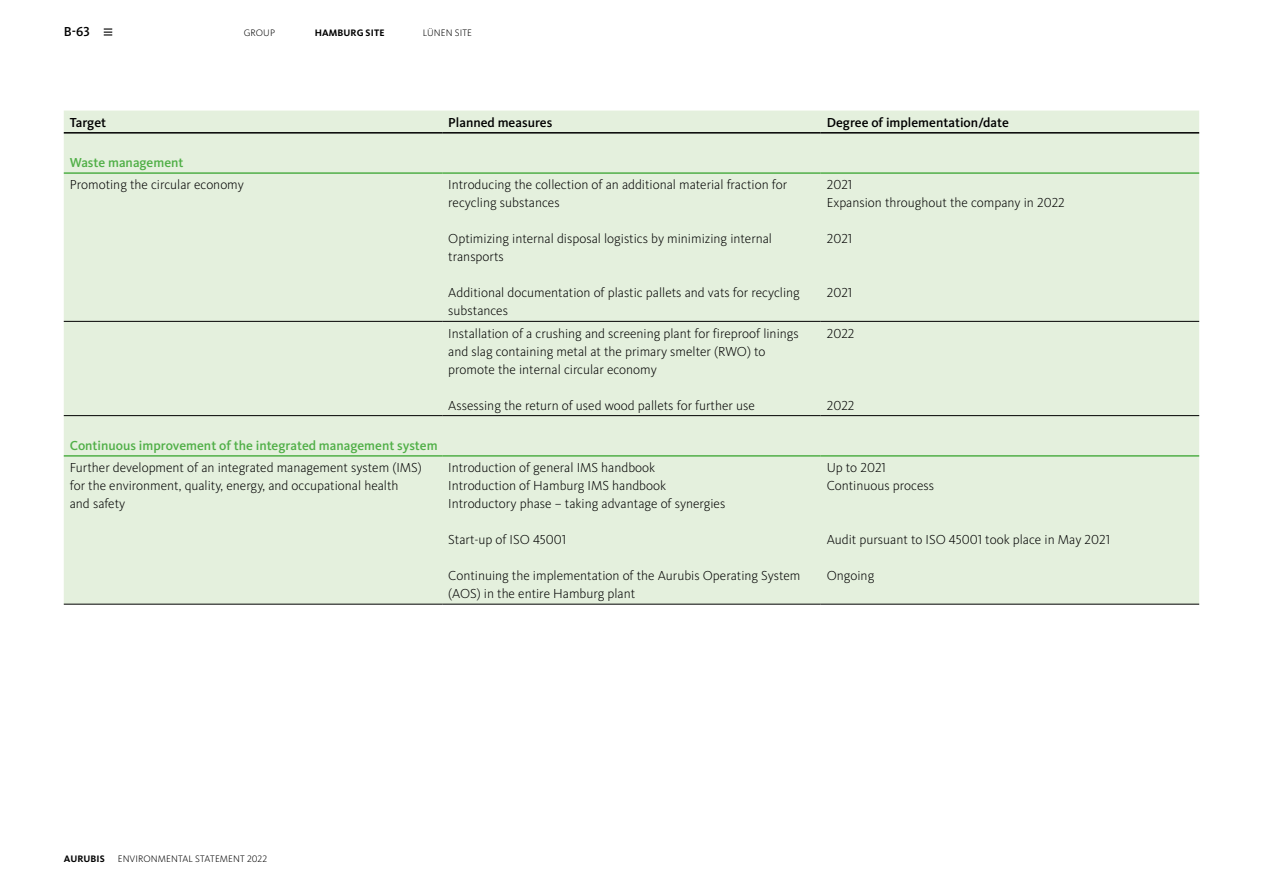
<style>
.page{position:relative;width:1263px;height:893px;background:#fff}
.page>*{position:absolute;margin:0;border:0;box-sizing:border-box;transform-origin:0 0}
.t1{font:300 13.5px/18px "Kievit Pro";color:#000}
.t2{font:500 13.5px "Kievit Pro";color:#50af47}
.t3{font:500 13.5px "Kievit Pro";color:#000}
.t4{font:300 9.75px "Kievit Pro";letter-spacing:.01em;color:#000}
.t5{font:700 9.75px "Kievit Pro";letter-spacing:.01em;color:#000}
</style>
<div class="page">
<svg style="left:104px;top:28px;width:8px;height:8px"></svg>
<div style="left:64px;top:111px;width:1135px;height:493px;background:#e4f0dd"></div>
<hr style="left:64px;top:172px;width:378px;height:2px;background:#50af47">
<hr style="left:442px;top:172px;width:379px;height:2px;background:#50af47">
<hr style="left:821px;top:172px;width:378px;height:2px;background:#50af47">
<hr style="left:64px;top:455px;width:378px;height:2px;background:#50af47">
<hr style="left:442px;top:455px;width:379px;height:2px;background:#50af47">
<hr style="left:821px;top:455px;width:378px;height:2px;background:#50af47">
<hr style="left:64px;top:604px;width:378px;height:1px;background:#000">
<hr style="left:442px;top:604px;width:379px;height:1px;background:#000">
<hr style="left:821px;top:604px;width:378px;height:1px;background:#000">
<hr style="left:64px;top:132px;width:378px;height:2px;background:#000">
<hr style="left:442px;top:132px;width:379px;height:2px;background:#000">
<hr style="left:821px;top:132px;width:378px;height:2px;background:#000">
<hr style="left:821px;top:321px;width:378px;height:1px;background:#000">
<hr style="left:821px;top:415px;width:378px;height:1px;background:#000">
<hr style="left:64px;top:321px;width:378px;height:1px;background:#000">
<hr style="left:442px;top:321px;width:379px;height:1px;background:#000">
<hr style="left:64px;top:415px;width:378px;height:1px;background:#000">
<hr style="left:442px;top:415px;width:379px;height:1px;background:#000">
<p class="t3" style="left:64px;top:23px;width:28px">B-63</p>
<p class="t4" style="left:244px;top:27px;width:33px">GROUP</p>
<p class="t5" style="left:315px;top:27px;width:71px">HAMBURG SITE</p>
<p class="t4" style="left:423px;top:27px;width:51px">LÜNEN SITE</p>
<p class="t3" style="left:70px;top:114px;width:38px">Target</p>
<p class="t3" style="left:448px;top:114px;width:106px">Planned measures</p>
<p class="t3" style="left:827px;top:114px;width:184px">Degree of implementation/date</p>
<p class="t2" style="left:70px;top:154px;width:115px">Waste management</p>
<p class="t1" style="left:70px;top:176px;width:176px">Promoting the circular economy</p>
<p class="t1" style="left:448px;top:176px;width:340px">Introducing the collection of an additional material fraction for recycling substances</p>
<p class="t1" style="left:448px;top:230px;width:325px">Optimizing internal disposal logistics by minimizing internal transports</p>
<p class="t1" style="left:448px;top:284px;width:353px">Additional documentation of plastic pallets and vats for recycling substances</p>
<p class="t1" style="left:827px;top:176px;width:240px">2021<br>Expansion throughout the company in 2022</p>
<p class="t1" style="left:827px;top:230px;width:27px">2021</p>
<p class="t1" style="left:827px;top:284px;width:27px">2021</p>
<p class="t1" style="left:448px;top:324px;width:352px">Installation of a crushing and screening plant for fireproof linings and slag containing metal at the primary smelter (RWO) to promote the internal circular economy</p>
<p class="t1" style="left:448px;top:396px;width:308px">Assessing the return of used wood pallets for further use</p>
<p class="t2" style="left:70px;top:437px;width:369px">Continuous improvement of the integrated management system</p>
<p class="t1" style="left:70px;top:459px;width:354px">Further development of an integrated management system (IMS) for the environment, quality, energy, and occupational health and safety</p>
<p class="t1" style="left:448px;top:459px;width:279px">Introduction of general IMS handbook<br>Introduction of Hamburg IMS handbook<br>Introductory phase – taking advantage of synergies</p>
<p class="t1" style="left:448px;top:531px;width:119px">Start-up of ISO 45001</p>
<p class="t1" style="left:448px;top:567px;width:354px">Continuing the implementation of the Aurubis Operating System (AOS) in the entire Hamburg plant</p>
<p class="t1" style="left:827px;top:324px;width:29px">2022</p>
<p class="t1" style="left:827px;top:396px;width:29px">2022</p>
<p class="t1" style="left:827px;top:459px;width:109px">Up to 2021<br>Continuous process</p>
<p class="t1" style="left:827px;top:531px;width:285px">Audit pursuant to ISO 45001 took place in May 2021</p>
<p class="t1" style="left:827px;top:567px;width:49px">Ongoing</p>
<p class="t5" style="left:64px;top:853px;width:42px">AURUBIS</p>
<p class="t4" style="left:118px;top:853px;width:151px">ENVIRONMENTAL STATEMENT 2022</p>
</div>
